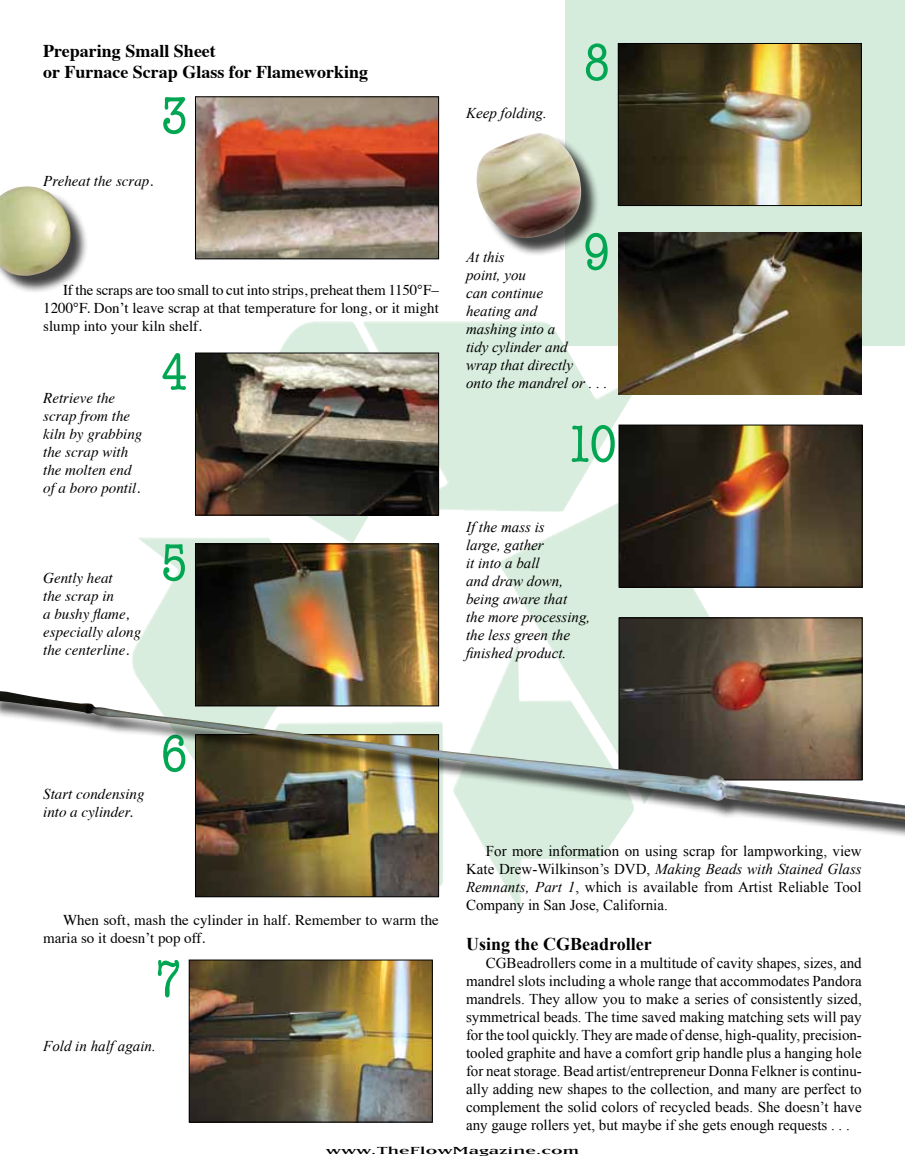
<style>
.page{position:relative;width:905px;height:1175px;background:#fff}
.page>*{position:absolute;margin:0;border:0;box-sizing:border-box;transform-origin:0 0}
.t1{font:condensed 54px "American Typewriter";color:#00a651}
.t2{font:700 18px/21.6px "Times";color:#000}
.t3{font:700 18px "Times New Roman";color:#000}
.t4{font:15px/18px "Times New Roman";color:#000;text-align:justify}
.t5{font:italic 15px/18px "Times New Roman";color:#000}
.t6{font:15px/18px "Times";color:#000;text-align:justify}
.t7{font:italic 15px/18px "Times";color:#000}
.t8{font:12px "Matrix Wide";color:#000}
.s1{font-style:italic}
</style>
<div class="page">
<img style="left:132px;top:321px;width:598px;height:590px">
<div style="left:565px;top:0;width:339px;height:345px;background:#d5ebdb"></div>
<img style="left:197px;top:98px;width:240px;height:159px">
<div style="left:195px;top:96px;width:244px;height:163px;border:1px solid #000"></div>
<img style="left:197px;top:354px;width:240px;height:159px">
<div style="left:195px;top:352px;width:244px;height:163px;border:1px solid #000"></div>
<img style="left:197px;top:545px;width:240px;height:146px">
<div style="left:195px;top:543px;width:244px;height:163px;border:1px solid #000"></div>
<img style="left:197px;top:840px;width:240px;height:55px">
<img style="left:191px;top:961px;width:239px;height:159px">
<div style="left:189px;top:959px;width:243px;height:163px;border:1px solid #000"></div>
<img style="left:620px;top:45px;width:239px;height:159px">
<div style="left:618px;top:43px;width:243px;height:163px;border:1px solid #000"></div>
<img style="left:618px;top:232px;width:243px;height:162px">
<img style="left:620px;top:426px;width:240px;height:159px">
<div style="left:618px;top:424px;width:244px;height:163px;border:1px solid #000"></div>
<img style="left:620px;top:619px;width:240px;height:72px">
<div style="left:0;top:693px;width:904px;height:147px;background:#000;opacity:.75"></div>
<img style="left:0;top:691px;width:904px;height:129px">
<div style="left:479px;top:136px;width:120px;height:120px;background:#000;opacity:.75"></div>
<img style="left:476px;top:133px;width:105px;height:105px">
<div style="left:0;top:189px;width:89px;height:105px;background:#000;opacity:.75"></div>
<img style="left:0;top:186px;width:70px;height:90px">
<p class="t2" style="left:43px;top:38px;width:326px">Preparing Small Sheet<br>or Furnace Scrap Glass for Flameworking</p>
<h1 class="t1" style="left:160px;top:75px;width:28px">3</h1>
<p class="t7" style="left:43px;top:171px;width:111px">Preheat the scrap.</p>
<p class="t6" style="left:43px;top:279px;width:397px;text-indent:20px">If the scraps are too small to cut into strips, preheat them 1150°F– 1200°F. Don’t leave scrap at that temperature for long, or it might slump into your kiln shelf.</p>
<p class="t7" style="left:43px;top:387px;width:101px">Retrieve the scrap from the kiln by grabbing the scrap with the molten end of a boro pontil.</p>
<p class="t7" style="left:43px;top:567px;width:99px">Gently heat<br>the scrap in<br>a bushy flame, especially along the centerline.</p>
<h1 class="t1" style="left:160px;top:331px;width:28px">4</h1>
<h1 class="t1" style="left:160px;top:522px;width:28px">5</h1>
<p class="t5" style="left:466px;top:104px;width:82px">Keep folding.</p>
<h1 class="t1" style="left:583px;top:22px;width:28px">8</h1>
<h1 class="t1" style="left:583px;top:211px;width:28px">9</h1>
<p class="t5" style="left:466px;top:248px;width:143px">At this<br>point, you<br>can continue<br>heating and<br>mashing into a<br>tidy cylinder and<br>wrap that directly<br>onto the mandrel or . . .</p>
<h1 class="t1" style="left:565px;top:403px;width:52px">10</h1>
<p class="t5" style="left:466px;top:518px;width:126px">If the mass is<br>large, gather<br>it into a ball<br>and draw down, being aware that<br>the more processing, the less green the finished product.</p>
<p class="t7" style="left:43px;top:783px;width:103px">Start condensing into a cylinder.</p>
<h1 class="t1" style="left:160px;top:712px;width:28px">6</h1>
<p class="t6" style="left:43px;top:909px;width:397px;text-indent:20px">When soft, mash the cylinder in half. Remember to warm the maria so it doesn’t pop off.</p>
<h1 class="t1" style="left:154px;top:938px;width:28px">7</h1>
<p class="t5" style="left:43px;top:1036px;width:114px">Fold in half again.</p>
<p class="t4" style="left:466px;top:842px;width:397px;text-indent:20px">For more information on using scrap for lampworking, view Kate Drew-Wilkinson’s DVD, <span class="s1">Making Beads with Stained Glass Remnants, Part 1</span>, which is available from Artist Reliable Tool Company in San Jose, California.</p>
<p class="t3" style="left:466px;top:931px;width:187px">Using the CGBeadroller</p>
<p class="t4" style="left:466px;top:953px;width:397px;text-indent:20px">CGBeadrollers come in a multitude of cavity shapes, sizes, and mandrel slots including a whole range that accommodates Pandora mandrels. They allow you to make a series of consistently sized, symmetrical beads. The time saved making matching sets will pay for the tool quickly. They are made of dense, high-quality, precision&shy;tooled graphite and have a comfort grip handle plus a hanging hole for neat storage. Bead artist/entrepreneur Donna Felkner is continu&shy;ally adding new shapes to the collection, and many are perfect to complement the solid colors of recycled beads. She doesn’t have any gauge rollers yet, but maybe if she gets enough requests . . .</p>
<p class="t8" style="left:326px;top:1145px;width:255px">www.TheFlowMagazine.com</p>
</div>
